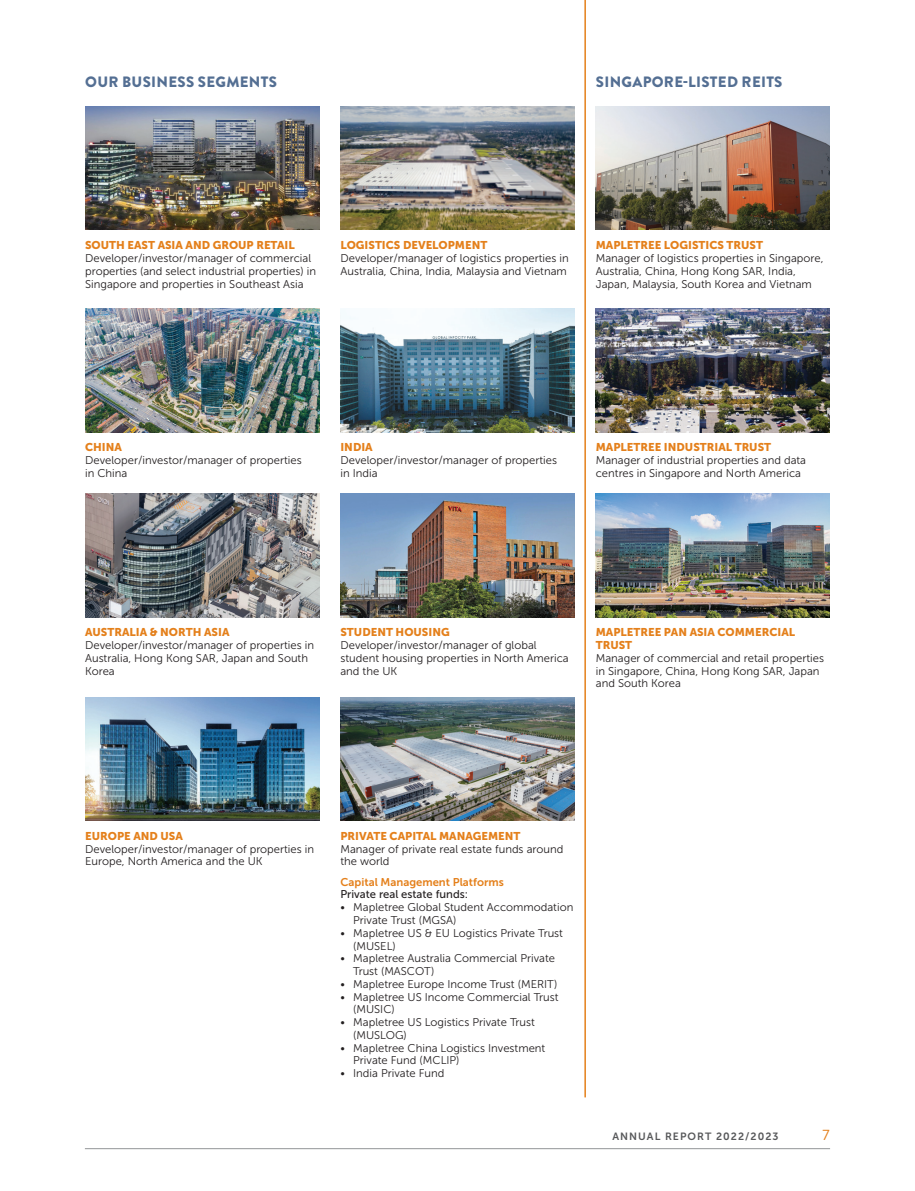
<style>
.page{position:relative;width:915px;height:1191px;background:#fff}
.page>*{position:absolute;margin:0;border:0;box-sizing:border-box;transform-origin:0 0}
.Body_header_1{font:900 15px "Brandon Grotesque";letter-spacing:.02em;color:#546f93}
.t1{font:15px "Brandon Grotesque";color:#e4801b}
.Body_text{font:11.25px/12.8px "Museo Sans 300";color:#231f20}
.Body_text-2{font:11.25px/12.8px "Museo Sans 900";color:#e4801b}
.Body_text-3{font:11.25px "Museo Sans 700";color:#e4801b}
.Body_text-4{font:11.25px "Museo Sans 500";color:#231f20}
.t2{font:10.5px "Museo Sans 700";letter-spacing:.1em;color:#57585a}
</style>
<div class="page">
<img style="left:340px;top:106px;width:234px;height:124px">
<img style="left:85px;top:106px;width:234px;height:124px">
<img style="left:595px;top:106px;width:234px;height:124px">
<img style="left:595px;top:309px;width:234px;height:123px">
<img style="left:340px;top:494px;width:234px;height:123px">
<img style="left:85px;top:494px;width:234px;height:123px">
<img style="left:595px;top:494px;width:234px;height:123px">
<img style="left:85px;top:697px;width:234px;height:124px">
<img style="left:340px;top:309px;width:234px;height:123px">
<img style="left:85px;top:309px;width:234px;height:123px">
<img style="left:340px;top:697px;width:234px;height:124px">
<hr style="left:584px;top:0;width:1px;height:1097px;background:#e4801b">
<hr style="left:85px;top:1148px;width:744px;height:1px;background:#939598">
<p class="Body_header_1" style="left:85px;top:71px;width:193px">OUR BUSINESS SEGMENTS</p>
<p class="Body_header_1" style="left:595px;top:71px;width:188px">SINGAPORE-LISTED REITS</p>
<p class="Body_text-2" style="left:85px;top:239px;width:211px">SOUTH EAST ASIA AND GROUP RETAIL</p>
<p class="Body_text" style="left:85px;top:252px;width:232px">Developer/investor/manager of commercial properties (and select industrial properties) in<br>Singapore and properties in Southeast Asia</p>
<p class="Body_text-2" style="left:340px;top:239px;width:148px">LOGISTICS DEVELOPMENT</p>
<p class="Body_text" style="left:340px;top:252px;width:230px">Developer/manager of logistics properties in<br>Australia, China, India, Malaysia and Vietnam</p>
<p class="Body_text-2" style="left:595px;top:239px;width:169px">MAPLETREE LOGISTICS TRUST</p>
<p class="Body_text" style="left:595px;top:252px;width:229px">Manager of logistics properties in Singapore,<br>Australia, China, Hong Kong SAR, India,<br>Japan, Malaysia, South Korea and Vietnam</p>
<p class="Body_text-2" style="left:85px;top:441px;width:38px">CHINA</p>
<p class="Body_text" style="left:85px;top:454px;width:218px">Developer/investor/manager of properties in China</p>
<p class="Body_text-2" style="left:340px;top:441px;width:34px">INDIA</p>
<p class="Body_text" style="left:340px;top:454px;width:218px">Developer/investor/manager of properties in India</p>
<p class="Body_text-2" style="left:595px;top:441px;width:177px">MAPLETREE INDUSTRIAL TRUST</p>
<p class="Body_text" style="left:595px;top:454px;width:212px">Manager of industrial properties and data centres in Singapore and North America</p>
<p class="Body_text-2" style="left:85px;top:626px;width:146px">AUSTRALIA &amp; NORTH ASIA</p>
<p class="Body_text" style="left:85px;top:639px;width:230px">Developer/investor/manager of properties in<br>Australia, Hong Kong SAR, Japan and South<br>Korea</p>
<p class="Body_text-2" style="left:340px;top:626px;width:111px">STUDENT HOUSING</p>
<p class="Body_text" style="left:340px;top:639px;width:230px">Developer/investor/manager of global student housing properties in North America and the UK</p>
<p class="Body_text-2" style="left:595px;top:626px;width:201px">MAPLETREE PAN ASIA COMMERCIAL<br>TRUST</p>
<p class="Body_text" style="left:595px;top:651px;width:230px">Manager of commercial and retail properties in Singapore, China, Hong Kong SAR, Japan and South Korea</p>
<p class="Body_text-2" style="left:85px;top:829px;width:99px">EUROPE AND USA</p>
<p class="Body_text" style="left:85px;top:842px;width:230px">Developer/investor/manager of properties in<br>Europe, North America and the UK</p>
<p class="Body_text-2" style="left:340px;top:829px;width:181px">PRIVATE CAPITAL MANAGEMENT</p>
<p class="Body_text" style="left:340px;top:842px;width:224px">Manager of private real estate funds around the world</p>
<p class="Body_text-3" style="left:340px;top:875px;width:165px">Capital Management Platforms</p>
<p class="Body_text-4" style="left:340px;top:888px;width:129px">Private real estate funds:</p>
<p class="Body_text" style="left:353px;top:901px;width:221px;text-indent:-13px">• Mapletree Global Student Accommodation<br>Private Trust (MGSA)</p>
<p class="Body_text" style="left:353px;top:926px;width:211px;text-indent:-13px">• Mapletree US &amp; EU Logistics Private Trust (MUSEL)</p>
<p class="Body_text" style="left:353px;top:952px;width:203px;text-indent:-13px">• Mapletree Australia Commercial Private<br>Trust (MASCOT)</p>
<p class="Body_text" style="left:340px;top:977px;width:218px">• Mapletree Europe Income Trust (MERIT)</p>
<p class="Body_text" style="left:353px;top:990px;width:207px;text-indent:-13px">• Mapletree US Income Commercial Trust (MUSIC)</p>
<p class="Body_text" style="left:353px;top:1015px;width:183px;text-indent:-13px">• Mapletree US Logistics Private Trust (MUSLOG)</p>
<p class="Body_text" style="left:353px;top:1041px;width:193px;text-indent:-13px">• Mapletree China Logistics Investment<br>Private Fund (MCLIP)</p>
<p class="Body_text" style="left:340px;top:1066px;width:105px">• India Private Fund</p>
<p class="t2" style="left:612px;top:1130px;width:168px">ANNUAL REPORT 2022/2023</p>
<h1 class="t1" style="left:822px;top:1124px;width:9px">7</h1>
</div>
